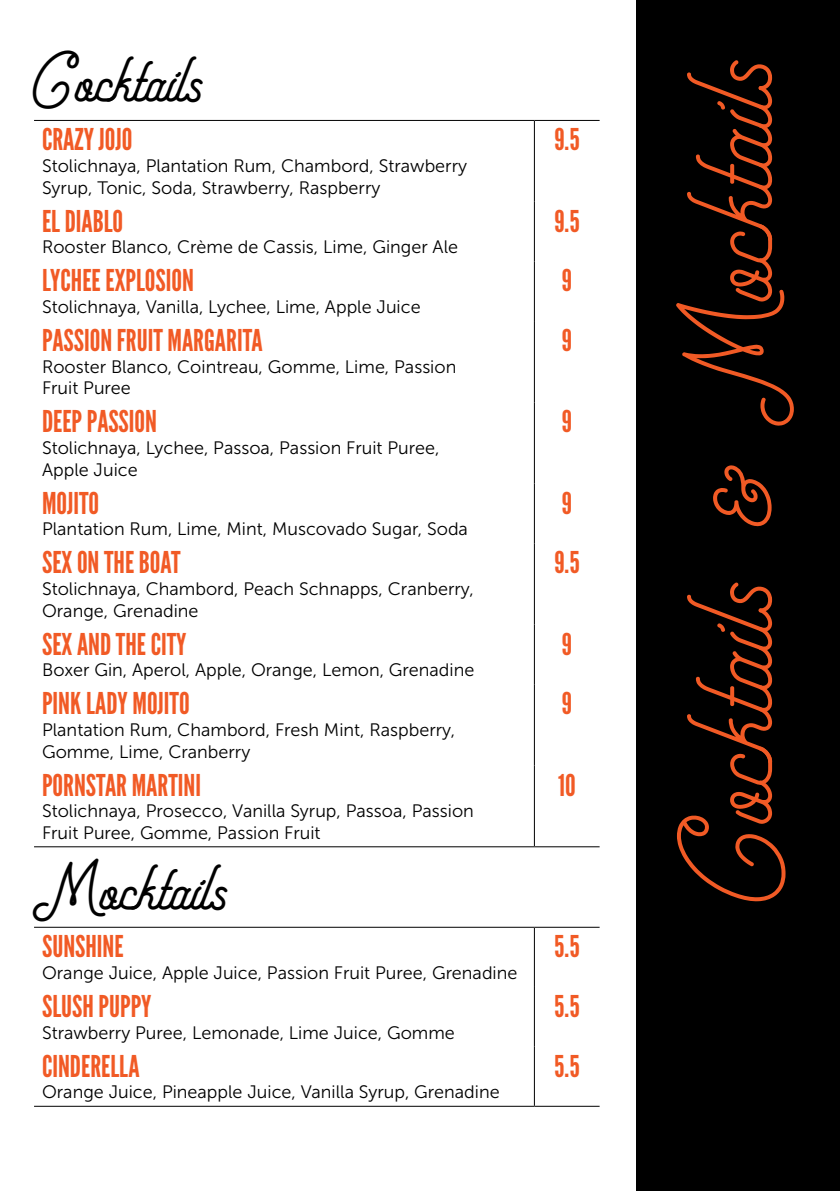
<style>
.page{position:relative;width:840px;height:1191px;background:#fff}
.page>*{position:absolute;margin:0;border:0;box-sizing:border-box;transform-origin:0 0}
.t1{font:80px "Freeday Script";color:#f15a25}
.t2{font:700 42px "Freeday Script";color:#000}
.t3{font:30px "League Gothic";color:#f15a25}
.t4{font:18px/21.6px "Museo Sans 300";color:#000}
</style>
<div class="page">
<div style="left:559px;top:0;width:280px;height:1191px;background:#000"></div>
<div style="left:0;top:0;width:635px;height:1191px;background:#fff"></div>
<hr style="left:533px;top:121px;width:1px;height:81px;background:#000">
<hr style="left:533px;top:202px;width:1px;height:59px;background:#000">
<hr style="left:533px;top:261px;width:1px;height:60px;background:#000">
<hr style="left:533px;top:321px;width:1px;height:81px;background:#000">
<hr style="left:533px;top:402px;width:1px;height:81px;background:#000">
<hr style="left:533px;top:483px;width:1px;height:60px;background:#000">
<hr style="left:533px;top:543px;width:1px;height:81px;background:#000">
<hr style="left:533px;top:624px;width:1px;height:60px;background:#000">
<hr style="left:533px;top:684px;width:1px;height:81px;background:#000">
<hr style="left:533px;top:765px;width:1px;height:81px;background:#000">
<hr style="left:533px;top:927px;width:1px;height:60px;background:#000">
<hr style="left:533px;top:987px;width:1px;height:59px;background:#000">
<hr style="left:533px;top:1046px;width:1px;height:59px;background:#000">
<hr style="left:34px;top:120px;width:500px;height:1px;background:#000">
<hr style="left:534px;top:120px;width:65px;height:1px;background:#000">
<hr style="left:34px;top:846px;width:500px;height:1px;background:#000">
<hr style="left:534px;top:846px;width:65px;height:1px;background:#000">
<hr style="left:34px;top:926px;width:500px;height:1px;background:#000">
<hr style="left:534px;top:926px;width:65px;height:1px;background:#000">
<hr style="left:34px;top:1105px;width:500px;height:1px;background:#000">
<hr style="left:534px;top:1105px;width:65px;height:1px;background:#000">
<h2 class="t2" style="left:34px;top:62px;width:171px">Cocktails</h2>
<h3 class="t3" style="left:42px;top:122px;width:92px">CRAZY JOJO</h3>
<p class="t4" style="left:42px;top:155px;width:426px">Stolichnaya, Plantation Rum, Chambord, Strawberry<br>Syrup, Tonic, Soda, Strawberry, Raspberry</p>
<h3 class="t3" style="left:42px;top:203px;width:83px">EL DIABLO</h3>
<p class="t4" style="left:42px;top:236px;width:417px">Rooster Blanco, Crème de Cassis, Lime, Ginger Ale</p>
<h3 class="t3" style="left:42px;top:263px;width:153px">LYCHEE EXPLOSION</h3>
<p class="t4" style="left:42px;top:296px;width:380px">Stolichnaya, Vanilla, Lychee, Lime, Apple Juice</p>
<h3 class="t3" style="left:42px;top:322px;width:222px">PASSION FRUIT MARGARITA</h3>
<p class="t4" style="left:42px;top:356px;width:415px">Rooster Blanco, Cointreau, Gomme, Lime, Passion<br>Fruit Puree</p>
<h3 class="t3" style="left:42px;top:404px;width:116px">DEEP PASSION</h3>
<p class="t4" style="left:42px;top:437px;width:398px">Stolichnaya, Lychee, Passoa, Passion Fruit Puree,<br>Apple Juice</p>
<h3 class="t3" style="left:42px;top:485px;width:59px">MOJITO</h3>
<p class="t4" style="left:42px;top:518px;width:427px">Plantation Rum, Lime, Mint, Muscovado Sugar, Soda</p>
<h3 class="t3" style="left:42px;top:545px;width:140px">SEX ON THE BOAT</h3>
<p class="t4" style="left:42px;top:578px;width:433px">Stolichnaya, Chambord, Peach Schnapps, Cranberry,<br>Orange, Grenadine</p>
<h3 class="t3" style="left:42px;top:626px;width:146px">SEX AND THE CITY</h3>
<p class="t4" style="left:42px;top:659px;width:433px">Boxer Gin, Aperol, Apple, Orange, Lemon, Grenadine</p>
<h3 class="t3" style="left:42px;top:685px;width:149px">PINK LADY MOJITO</h3>
<p class="t4" style="left:42px;top:719px;width:414px">Plantation Rum, Chambord, Fresh Mint, Raspberry,<br>Gomme, Lime, Cranberry</p>
<h3 class="t3" style="left:42px;top:767px;width:160px">PORNSTAR MARTINI</h3>
<p class="t4" style="left:42px;top:800px;width:433px">Stolichnaya, Prosecco, Vanilla Syrup, Passoa, Passion<br>Fruit Puree, Gomme, Passion Fruit</p>
<h2 class="t2" style="left:34px;top:870px;width:195px">Mocktails</h2>
<h3 class="t3" style="left:42px;top:928px;width:83px">SUNSHINE</h3>
<p class="t4" style="left:42px;top:962px;width:476px">Orange Juice, Apple Juice, Passion Fruit Puree, Grenadine</p>
<h3 class="t3" style="left:42px;top:988px;width:111px">SLUSH PUPPY</h3>
<p class="t4" style="left:42px;top:1021px;width:414px">Strawberry Puree, Lemonade, Lime Juice, Gomme</p>
<h3 class="t3" style="left:42px;top:1048px;width:99px">CINDERELLA</h3>
<p class="t4" style="left:42px;top:1081px;width:459px">Orange Juice, Pineapple Juice, Vanilla Syrup, Grenadine</p>
<h3 class="t3" style="left:554px;top:122px;width:27px">9.5</h3>
<h3 class="t3" style="left:554px;top:203px;width:27px">9.5</h3>
<h3 class="t3" style="left:561px;top:263px;width:12px">9</h3>
<h3 class="t3" style="left:561px;top:322px;width:12px">9</h3>
<h3 class="t3" style="left:561px;top:404px;width:12px">9</h3>
<h3 class="t3" style="left:561px;top:485px;width:12px">9</h3>
<h3 class="t3" style="left:554px;top:545px;width:27px">9.5</h3>
<h3 class="t3" style="left:561px;top:626px;width:12px">9</h3>
<h3 class="t3" style="left:561px;top:685px;width:12px">9</h3>
<h3 class="t3" style="left:558px;top:767px;width:19px">10</h3>
<h3 class="t3" style="left:554px;top:928px;width:27px">5.5</h3>
<h3 class="t3" style="left:554px;top:988px;width:27px">5.5</h3>
<h3 class="t3" style="left:554px;top:1048px;width:27px">5.5</h3>
<h1 class="t1" style="left:696px;top:901px;width:846px;rotate:-90deg">Cocktails &amp; Mocktails</h1>
</div>
